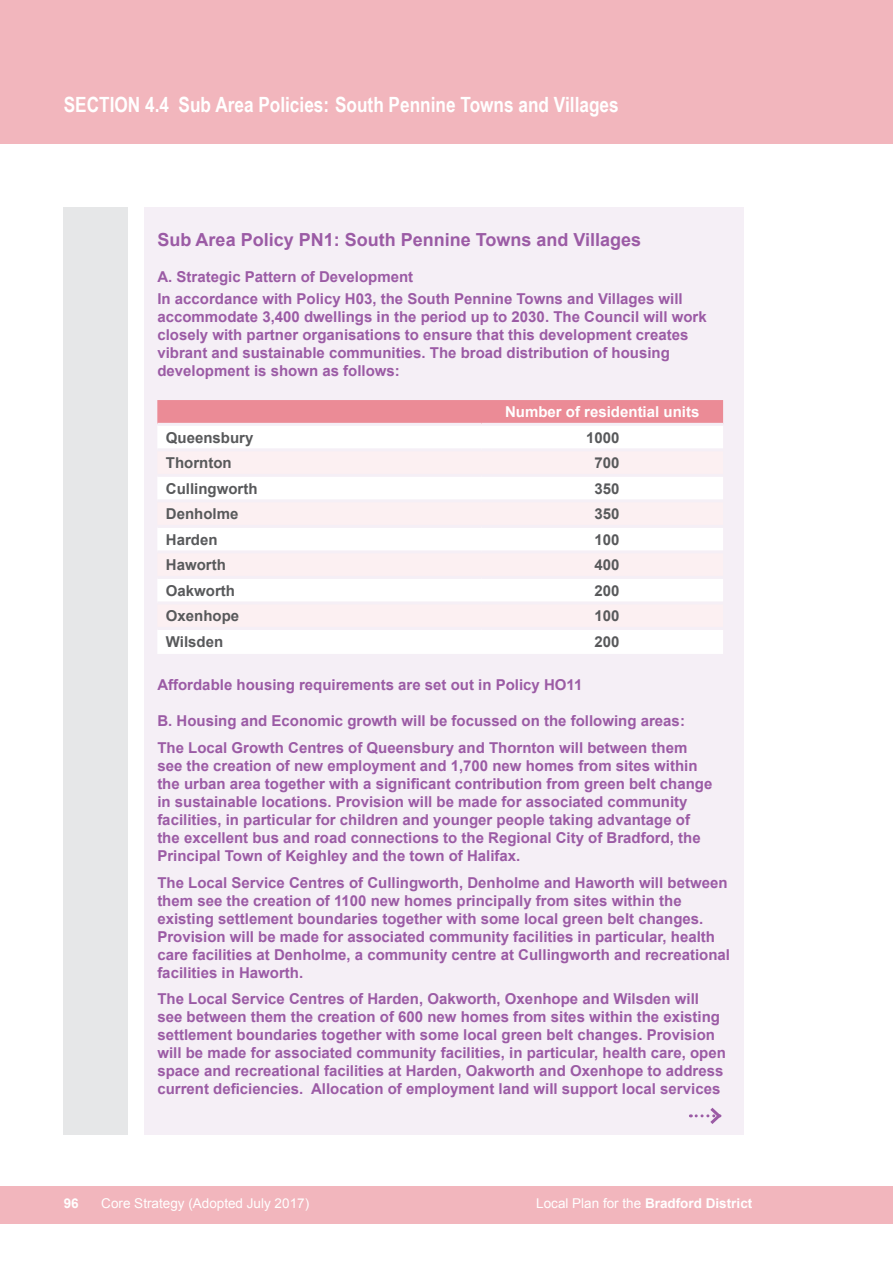
<style>
.page{position:relative;width:893px;height:1263px;background:#fff}
.page>*{position:absolute;margin:0;border:0;box-sizing:border-box;transform-origin:0 0}
.t1{font:700 21px "Arial Narrow";color:#fff}
.t2{font:700 18px "Arial";color:#9b5ba5}
.t3{font:700 15px/18px "Arial";color:#9b5ba5}
.t4{font:700 15px "Arial";color:#58595b}
.t5{font:700 15px "Arial";color:#fff}
.t6{font:700 13.5px "Arial";color:#fff}
.t7{font:13.5px "Arial";color:#fff}
.s1{font-weight:400}
</style>
<div class="page">
<div style="left:0;top:1186px;width:893px;height:38px;background:#f2b6bd"></div>
<div style="left:0;top:0;width:893px;height:144px;background:#f2b6bd"></div>
<div style="left:64px;top:207px;width:64px;height:927px;background:#e6e7e8"></div>
<div style="left:145px;top:207px;width:599px;height:927px;background:#f5eff6"></div>
<div style="left:157px;top:400px;width:566px;height:23px;background:#eb8b96"></div>
<div style="left:158px;top:426px;width:565px;height:228px;background:#fff"></div>
<svg style="left:158px;top:451px;width:565px;height:176px"></svg>
<hr style="left:157px;top:448px;width:324px;height:3px;background:#f5eff6">
<hr style="left:481px;top:448px;width:242px;height:3px;background:#f5eff6">
<hr style="left:157px;top:474px;width:324px;height:3px;background:#f5eff6">
<hr style="left:481px;top:474px;width:242px;height:3px;background:#f5eff6">
<hr style="left:157px;top:499px;width:324px;height:3px;background:#f5eff6">
<hr style="left:481px;top:499px;width:242px;height:3px;background:#f5eff6">
<hr style="left:157px;top:525px;width:324px;height:3px;background:#f5eff6">
<hr style="left:481px;top:525px;width:242px;height:3px;background:#f5eff6">
<hr style="left:157px;top:550px;width:324px;height:3px;background:#f5eff6">
<hr style="left:481px;top:550px;width:242px;height:3px;background:#f5eff6">
<hr style="left:157px;top:576px;width:324px;height:3px;background:#f5eff6">
<hr style="left:481px;top:576px;width:242px;height:3px;background:#f5eff6">
<hr style="left:157px;top:601px;width:324px;height:3px;background:#f5eff6">
<hr style="left:481px;top:601px;width:242px;height:3px;background:#f5eff6">
<hr style="left:157px;top:627px;width:324px;height:3px;background:#f5eff6">
<hr style="left:481px;top:627px;width:242px;height:3px;background:#f5eff6">
<svg style="left:690px;top:1107px;width:32px;height:17px"></svg>
<h1 class="t1" style="left:64px;top:93px;width:556px">SECTION 4.4 Sub Area Policies: South Pennine Towns and Villages</h1>
<p class="t2" style="left:157px;top:228px;width:485px">Sub Area Policy PN1: South Pennine Towns and Villages</p>
<p class="t3" style="left:157px;top:266px;width:527px;line-height:22.2px">A. Strategic Pattern of Development<br>In accordance with Policy H03, the South Pennine Towns and Villages will</p>
<p class="t3" style="left:157px;top:308px;width:551px">accommodate 3,400 dwellings in the period up to 2030. The Council will work closely with partner organisations to ensure that this development creates vibrant and sustainable communities. The broad distribution of housing development is shown as follows:</p>
<p class="t5" style="left:505px;top:402px;width:196px">Number of residential units</p>
<p class="t4" style="left:166px;top:427px;width:89px">Queensbury</p>
<p class="t4" style="left:586px;top:427px;width:35px">1000</p>
<p class="t4" style="left:166px;top:453px;width:67px">Thornton</p>
<p class="t4" style="left:594px;top:453px;width:27px">700</p>
<p class="t4" style="left:166px;top:478px;width:93px">Cullingworth</p>
<p class="t4" style="left:594px;top:478px;width:27px">350</p>
<p class="t4" style="left:166px;top:504px;width:74px">Denholme</p>
<p class="t4" style="left:594px;top:504px;width:27px">350</p>
<p class="t4" style="left:166px;top:529px;width:53px">Harden</p>
<p class="t4" style="left:594px;top:529px;width:27px">100</p>
<p class="t4" style="left:166px;top:555px;width:61px">Haworth</p>
<p class="t4" style="left:594px;top:555px;width:27px">400</p>
<p class="t4" style="left:166px;top:580px;width:71px">Oakworth</p>
<p class="t4" style="left:594px;top:580px;width:27px">200</p>
<p class="t4" style="left:166px;top:606px;width:75px">Oxenhope</p>
<p class="t4" style="left:594px;top:606px;width:27px">100</p>
<p class="t4" style="left:166px;top:631px;width:59px">Wilsden</p>
<p class="t4" style="left:594px;top:632px;width:27px">200</p>
<p class="t3" style="left:157px;top:676px;width:427px">Affordable housing requirements are set out in Policy HO11</p>
<p class="t3" style="left:157px;top:708px;width:532px;line-height:27px">B. Housing and Economic growth will be focussed on the following areas:<br>The Local Growth Centres of Queensbury and Thornton will between them</p>
<p class="t3" style="left:157px;top:757px;width:557px">see the creation of new employment and 1,700 new homes from sites within the urban area together with a significant contribution from green belt change in sustainable locations. Provision will be made for associated community facilities, in particular for children and younger people taking advantage of the excellent bus and road connections to the Regional City of Bradford, the Principal Town of Keighley and the town of Halifax.</p>
<p class="t3" style="left:157px;top:874px;width:574px">The Local Service Centres of Cullingworth, Denholme and Haworth will between them see the creation of 1100 new homes principally from sites within the existing settlement boundaries together with some local green belt changes.<br>Provision will be made for associated community facilities in particular, health care facilities at Denholme, a community centre at Cullingworth and recreational facilities in Haworth.</p>
<p class="t3" style="left:157px;top:990px;width:570px">The Local Service Centres of Harden, Oakworth, Oxenhope and Wilsden will see between them the creation of 600 new homes from sites within the existing settlement boundaries together with some local green belt changes. Provision will be made for associated community facilities, in particular, health care, open space and recreational facilities at Harden, Oakworth and Oxenhope to address current deficiencies. Allocation of employment land will support local services</p>
<p class="t6" style="left:64px;top:1195px;width:17px">96</p>
<p class="t7" style="left:101px;top:1195px;width:209px">Core Strategy (Adopted July 2017)</p>
<p class="t6" style="left:536px;top:1195px;width:218px"><span class="s1">Local Plan for the</span> Bradford District</p>
</div>
